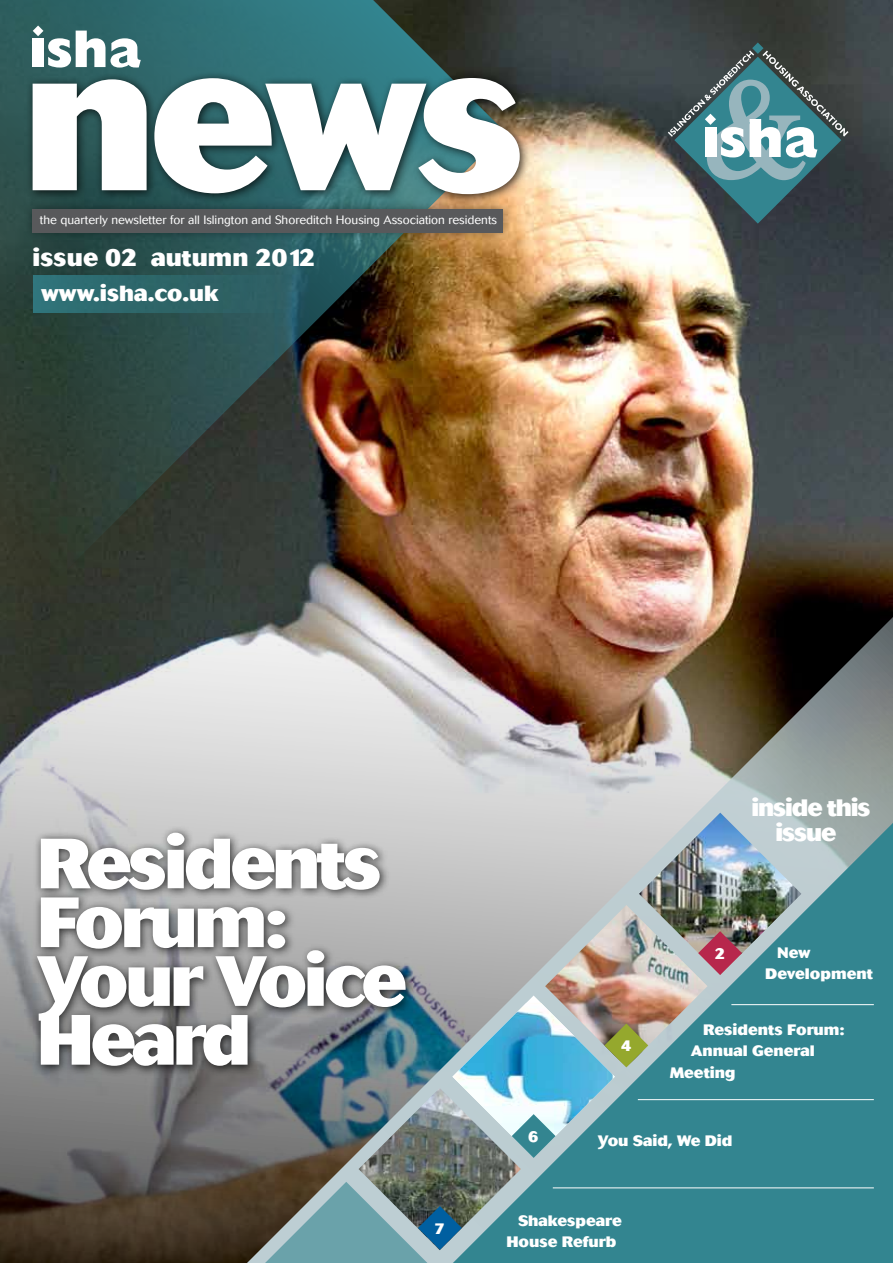
<style>
.page{position:relative;width:893px;height:1263px;background:#fff}
.page>*{position:absolute;margin:0;border:0;box-sizing:border-box;transform-origin:0 0}
.t1{font:800 70.35px/58.8px "Cosmos";letter-spacing:-.05em;color:#fff}
.t2{font:800 23.55px "Cosmos";color:#fff}
.t3{font:800 23.55px/25.5px "Cosmos";letter-spacing:-.05em;color:#fff;text-align:center}
.t4{font:800 21.75px "Cosmos";color:#fff}
.t5{font:800 15px/21px "Cosmos";color:#fff}
.t6{font:300 12px "Cosmos";color:#fff}
</style>
<div class="page">
<img style="left:505px;top:0;width:388px;height:310px">
<img style="left:0;top:310px;width:893px;height:953px">
<img style="left:202px;top:503px;width:691px;height:760px">
<svg style="left:453px;top:823px;width:440px;height:440px;background:#56949c"></svg>
<img style="left:639px;top:813px;width:162px;height:162px">
<div style="left:30px;top:825px;width:386px;height:251px;background:#000;opacity:.75"></div>
<img style="left:0;top:0;width:505px;height:578px">
<div style="left:23px;top:199px;width:489px;height:42px;background:#000;opacity:.36"></div>
<div style="left:33px;top:209px;width:470px;height:23px;background:#58595b"></div>
<img style="left:359px;top:1088px;width:162px;height:162px">
<img style="left:545px;top:905px;width:162px;height:162px">
<svg style="left:668px;top:43px;width:180px;height:181px;background:#5c787c"></svg>
<svg style="left:698px;top:931px;width:44px;height:44px;background:#a96576"></svg>
<img style="left:452px;top:995px;width:196px;height:163px">
<svg style="left:265px;top:1182px;width:197px;height:81px;background:#6d8d91"></svg>
<hr style="left:731px;top:1004px;width:143px;height:1px;background:#fff">
<hr style="left:638px;top:1099px;width:236px;height:1px;background:#fff">
<hr style="left:553px;top:1187px;width:321px;height:1px;background:#fff">
<div style="left:33px;top:275px;width:263px;height:37px;background:linear-gradient(to right,#2e7176,#2e5c60)"></div>
<svg style="left:33px;top:26px;width:108px;height:42px"></svg>
<div style="left:25px;top:71px;width:505px;height:134px;background:#000;opacity:.75"></div>
<svg style="left:33px;top:78px;width:487px;height:116px"></svg>
<p class="t6" style="left:40px;top:213px;width:459px">the quarterly newsletter for all Islington and Shoreditch Housing Association residents</p>
<h2 class="t2" style="left:33px;top:243px;width:284px">issue 02 autumn 2012</h2>
<h3 class="t4" style="left:41px;top:280px;width:179px">www.isha.co.uk</h3>
<h1 class="t1" style="left:37px;top:835px;width:371px">Residents<br>Forum:<br>Your Voice<br>Heard</h1>
<p class="t5" style="left:434px;top:1218px;width:12px">7</p>
<p class="t5" style="left:528px;top:1126px;width:12px">6</p>
<h2 class="t3" style="left:751px;top:795px;width:121px">inside this issue</h2>
<p class="t5" style="left:621px;top:1035px;width:12px">4</p>
<p class="t5" style="left:715px;top:943px;width:12px">2</p>
<p class="t5" style="left:765px;top:942px;width:109px;text-indent:12px">New<br>Development</p>
<p class="t5" style="left:703px;top:1020px;width:143px">Residents Forum:</p>
<p class="t5" style="left:691px;top:1041px;width:125px">Annual General</p>
<p class="t5" style="left:670px;top:1062px;width:67px">Meeting</p>
<p class="t5" style="left:598px;top:1130px;width:136px">You Said, We Did</p>
<p class="t5" style="left:506px;top:1210px;width:117px;text-indent:12px">Shakespeare<br>House Refurb</p>
</div>
